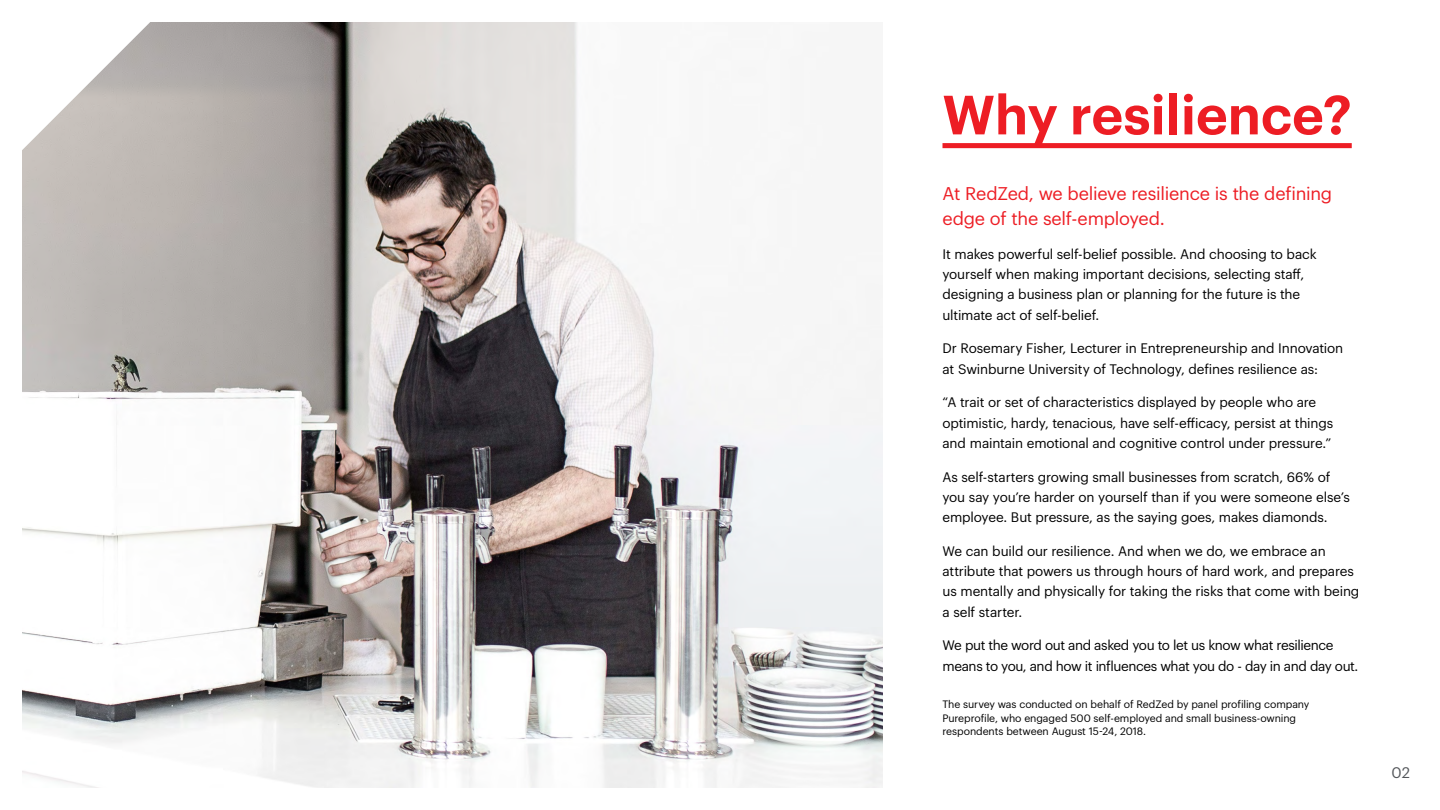
<style>
.page{position:relative;width:1440px;height:810px;background:#fff}
.page>*{position:absolute;margin:0;border:0;box-sizing:border-box;transform-origin:0 0}
.t1{font:600 54px "Graphik";color:#ed1d24}
.t2{font:18px/24.8px "Graphik";letter-spacing:-.01em;color:#ed1d24}
.t3{font:15px "Graphik";color:#53565a}
.t4{font:13.5px/20.2px "Graphik";letter-spacing:-.01em;color:#000}
.t5{font:13.5px/20.2px "Graphik";letter-spacing:-.03em;color:#000}
.t6{font:10.5px/13.5px "Graphik";letter-spacing:-.01em;color:#000}
</style>
<div class="page">
<img style="left:22px;top:22px;width:861px;height:766px">
<div style="left:942px;top:143px;width:410px;height:5px;background:#ed1d24"></div>
<svg style="left:22px;top:22px;width:150px;height:150px"></svg>
<h1 class="t1" style="left:942px;top:73px;width:411px">Why resilience?</h1>
<h2 class="t2" style="left:943px;top:180px;width:391px">At RedZed, we believe resilience is the defining edge of the self-employed.</h2>
<p class="t4" style="left:943px;top:243px;width:376px">It makes powerful self-belief possible. And choosing to back yourself when making important decisions, selecting staff, designing a business plan or planning for the future is the ultimate act of self-belief.</p>
<p class="t4" style="left:943px;top:337px;width:402px">Dr Rosemary Fisher, Lecturer in Entrepreneurship and Innovation at Swinburne University of Technology, defines resilience as:</p>
<p class="t4" style="left:943px;top:391px;width:392px">“A trait or set of characteristics displayed by people who are optimistic, hardy, tenacious, have self-efficacy, persist at things and maintain emotional and cognitive control under pressure.”</p>
<p class="t4" style="left:943px;top:465px;width:409px">As self-starters growing small businesses from scratch, 66% of you say you’re harder on yourself than if you were someone else’s employee. But pressure, as the saying goes, makes diamonds.</p>
<p class="t4" style="left:943px;top:540px;width:418px">We can build our resilience. And when we do, we embrace an attribute that powers us through hours of hard work, and prepares us mentally and physically for taking the risks that come with being a self starter.</p>
<p class="t5" style="left:943px;top:634px;width:417px">We put the word out and asked you to let us know what resilience means to you, and how it influences what you do - day in and day out.</p>
<p class="t6" style="left:943px;top:697px;width:368px">The survey was conducted on behalf of RedZed by panel profiling company<br>Pureprofile, who engaged 500 self-employed and small business-owning respondents between August 15-24, 2018.</p>
<p class="t3" style="left:1391px;top:761px;width:20px">02</p>
</div>
